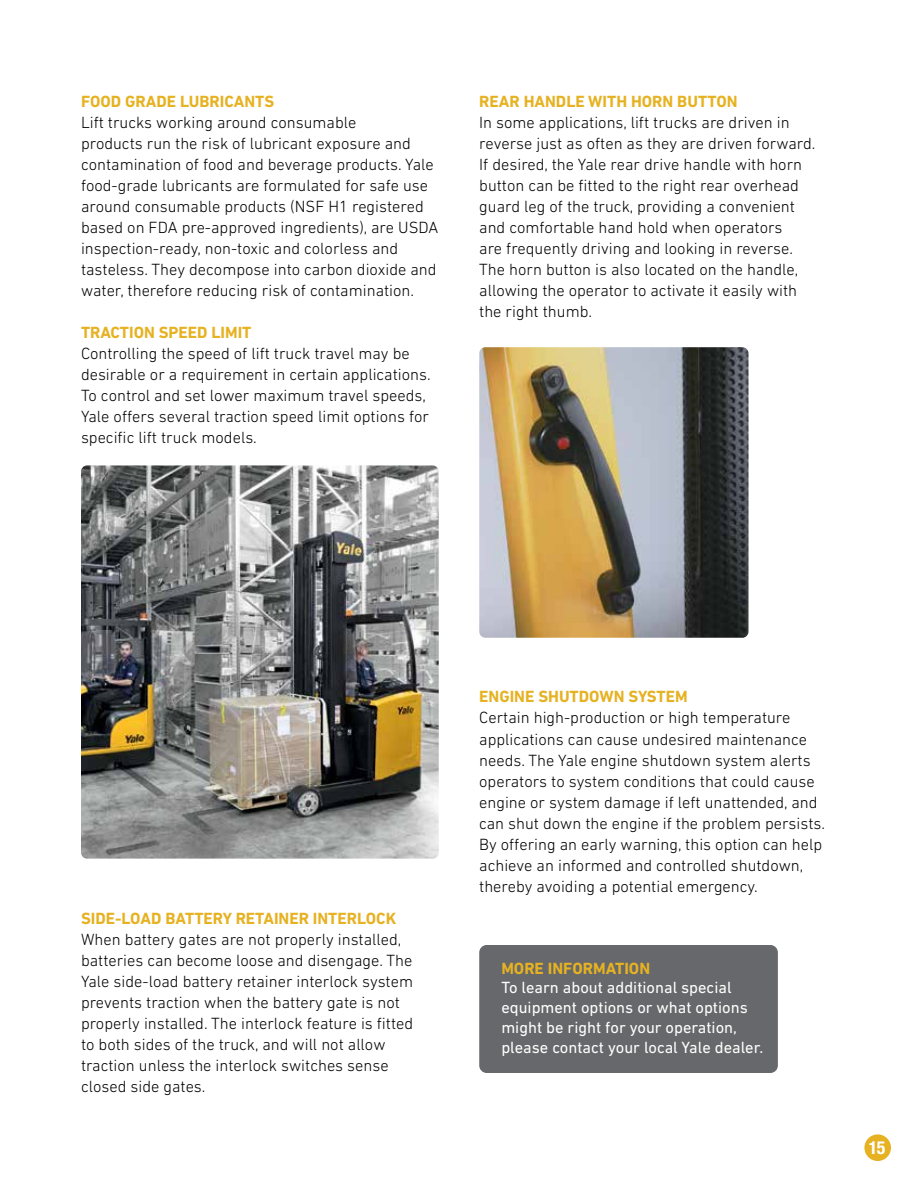
<style>
.page{position:relative;width:918px;height:1188px;background:#fff}
.page>*{position:absolute;margin:0;border:0;box-sizing:border-box;transform-origin:0 0}
.t1{font:700 condensed 18px "Helvetica Neue LT Std";color:#fff}
.t2{font:300 16.5px/21px "DIN Next LT Pro";color:#000}
.t3{font:700 16.5px "DIN Next LT Pro";color:#e6b222}
.t4{font:16.5px/19.8px "DIN Next LT Pro";color:#fff}
</style>
<div class="page">
<div style="left:864px;top:1134px;width:27px;height:27px;background:#e6b222;border-radius:50%"></div>
<div style="left:480px;top:946px;width:297px;height:126px;background:#67686b;border-radius:7px"></div>
<div style="left:479px;top:945px;width:299px;height:128px;border:2px solid #67686b;border-radius:7px"></div>
<img style="left:479px;top:347px;width:269px;height:291px">
<img style="left:81px;top:465px;width:358px;height:394px">
<p class="t3" style="left:81px;top:92px;width:195px">FOOD GRADE LUBRICANTS</p>
<p class="t2" style="left:81px;top:112px;width:359px">Lift trucks working around consumable<br>products run the risk of lubricant exposure and contamination of food and beverage products. Yale food-grade lubricants are formulated for safe use around consumable products (NSF H1 registered based on FDA pre-approved ingredients), are USDA inspection-ready, non-toxic and colorless and tasteless. They decompose into carbon dioxide and water, therefore reducing risk of contamination.</p>
<p class="t3" style="left:81px;top:323px;width:172px">TRACTION SPEED LIMIT</p>
<p class="t2" style="left:81px;top:343px;width:351px">Controlling the speed of lift truck travel may be desirable or a requirement in certain applications.<br>To control and set lower maximum travel speeds, Yale offers several traction speed limit options for specific lift truck models.</p>
<p class="t3" style="left:479px;top:92px;width:260px">REAR HANDLE WITH HORN BUTTON</p>
<p class="t2" style="left:479px;top:112px;width:338px">In some applications, lift trucks are driven in reverse just as often as they are driven forward.<br>If desired, the Yale rear drive handle with horn button can be fitted to the right rear overhead guard leg of the truck, providing a convenient and comfortable hand hold when operators<br>are frequently driving and looking in reverse.<br>The horn button is also located on the handle, allowing the operator to activate it easily with the right thumb.</p>
<p class="t3" style="left:81px;top:909px;width:317px">SIDE-LOAD BATTERY RETAINER INTERLOCK</p>
<p class="t2" style="left:81px;top:929px;width:334px">When battery gates are not properly installed, batteries can become loose and disengage. The Yale side-load battery retainer interlock system prevents traction when the battery gate is not properly installed. The interlock feature is fitted to both sides of the truck, and will not allow traction unless the interlock switches sense closed side gates.</p>
<p class="t3" style="left:479px;top:687px;width:210px">ENGINE SHUTDOWN SYSTEM</p>
<p class="t2" style="left:479px;top:707px;width:347px">Certain high-production or high temperature applications can cause undesired maintenance needs. The Yale engine shutdown system alerts operators to system conditions that could cause engine or system damage if left unattended, and can shut down the engine if the problem persists.<br>By offering an early warning, this option can help achieve an informed and controlled shutdown, thereby avoiding a potential emergency.</p>
<p class="t3" style="left:501px;top:958px;width:150px">MORE INFORMATION</p>
<p class="t4" style="left:501px;top:978px;width:263px">To learn about additional special equipment options or what options might be right for your operation, please contact your local Yale dealer.</p>
<p class="t1" style="left:869px;top:1137px;width:18px">15</p>
</div>
